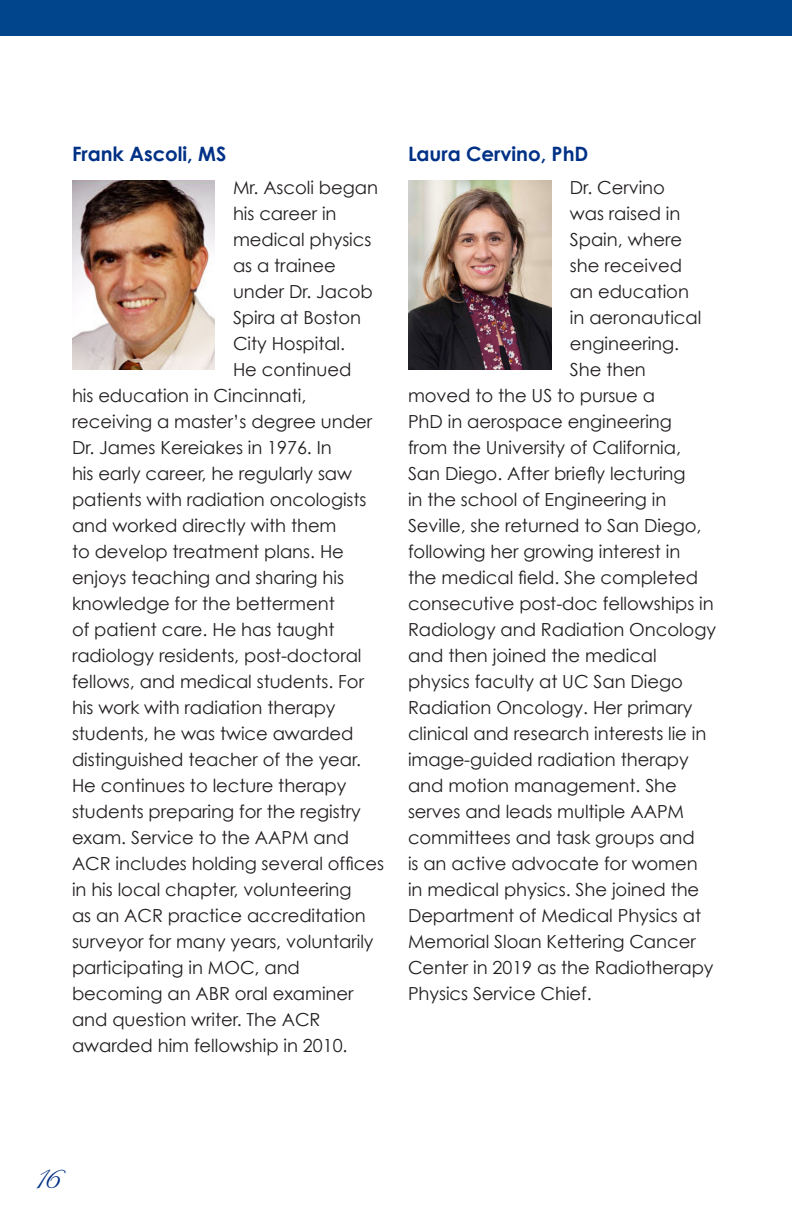
<style>
.page{position:relative;width:792px;height:1224px;background:#fff}
.page>*{position:absolute;margin:0;border:0;box-sizing:border-box;transform-origin:0 0}
.t1{font:24px "Annabelle JF";color:#003186}
.Name{font:700 19.8px "Century Gothic";letter-spacing:-.005em;color:#003186}
.Name-2{font:18px "Century Gothic";letter-spacing:-.005em;color:#231f20}
.Bio{font:18px "Century Gothic";letter-spacing:-.005em;color:#231f20}
</style>
<div class="page">
<img style="left:409px;top:180px;width:143px;height:189px">
<img style="left:72px;top:180px;width:143px;height:189px">
<div style="left:0;top:0;width:792px;height:36px;background:#01468c"></div>
<p class="Name" style="left:72px;top:141px;width:156px">Frank Ascoli, MS</p>
<p class="Name-2" style="left:233px;top:176px;width:147px">Mr. Ascoli began</p>
<p class="Name-2" style="left:233px;top:202px;width:105px">his career in</p>
<p class="Name-2" style="left:233px;top:228px;width:140px">medical physics</p>
<p class="Name-2" style="left:233px;top:254px;width:104px">as a trainee</p>
<p class="Name-2" style="left:233px;top:280px;width:141px">under Dr. Jacob</p>
<p class="Name-2" style="left:233px;top:306px;width:130px">Spira at Boston</p>
<p class="Name-2" style="left:233px;top:332px;width:114px">City Hospital.</p>
<p class="Name-2" style="left:233px;top:358px;width:120px">He continued</p>
<p class="Name-2" style="left:72px;top:384px;width:236px">his education in Cincinnati,</p>
<p class="Name-2" style="left:72px;top:410px;width:302px">receiving a master’s degree under</p>
<p class="Name-2" style="left:72px;top:436px;width:261px">Dr. James Kereiakes in 1976. In</p>
<p class="Name-2" style="left:72px;top:462px;width:282px">his early career, he regularly saw</p>
<p class="Name-2" style="left:72px;top:488px;width:296px">patients with radiation oncologists</p>
<p class="Name-2" style="left:72px;top:514px;width:266px">and worked directly with them</p>
<p class="Name-2" style="left:72px;top:540px;width:273px">to develop treatment plans. He</p>
<p class="Name-2" style="left:72px;top:566px;width:274px">enjoys teaching and sharing his</p>
<p class="Name-2" style="left:72px;top:592px;width:264px">knowledge for the betterment</p>
<p class="Name-2" style="left:72px;top:618px;width:264px">of patient care. He has taught</p>
<p class="Name-2" style="left:72px;top:644px;width:291px">radiology residents, post-doctoral</p>
<p class="Name-2" style="left:72px;top:670px;width:294px">fellows, and medical students. For</p>
<p class="Name-2" style="left:72px;top:696px;width:265px">his work with radiation therapy</p>
<p class="Name-2" style="left:72px;top:722px;width:283px">students, he was twice awarded</p>
<p class="Name-2" style="left:72px;top:748px;width:291px">distinguished teacher of the year.</p>
<p class="Name-2" style="left:72px;top:774px;width:276px">He continues to lecture therapy</p>
<p class="Name-2" style="left:72px;top:800px;width:290px">students preparing for the registry</p>
<p class="Name-2" style="left:72px;top:826px;width:279px">exam. Service to the AAPM and</p>
<p class="Name-2" style="left:72px;top:852px;width:314px">ACR includes holding several offices</p>
<p class="Name-2" style="left:72px;top:878px;width:281px">in his local chapter, volunteering</p>
<p class="Name-2" style="left:72px;top:904px;width:295px">as an ACR practice accreditation</p>
<p class="Name-2" style="left:72px;top:930px;width:303px">surveyor for many years, voluntarily</p>
<p class="Name-2" style="left:72px;top:956px;width:229px">participating in MOC, and</p>
<p class="Name-2" style="left:72px;top:982px;width:283px">becoming an ABR oral examiner</p>
<p class="Name-2" style="left:72px;top:1008px;width:250px">and question writer. The ACR</p>
<p class="Name-2" style="left:72px;top:1034px;width:277px">awarded him fellowship in 2010.</p>
<p class="Name" style="left:408px;top:141px;width:182px">Laura Cervino, PhD</p>
<p class="Bio" style="left:570px;top:176px;width:97px">Dr. Cervino</p>
<p class="Bio" style="left:570px;top:202px;width:112px">was raised in</p>
<p class="Bio" style="left:570px;top:228px;width:114px">Spain, where</p>
<p class="Bio" style="left:570px;top:254px;width:114px">she received</p>
<p class="Bio" style="left:570px;top:280px;width:121px">an education</p>
<p class="Bio" style="left:570px;top:306px;width:133px">in aeronautical</p>
<p class="Bio" style="left:570px;top:332px;width:111px">engineering.</p>
<p class="Bio" style="left:570px;top:358px;width:78px">She then</p>
<p class="Bio" style="left:408px;top:384px;width:249px">moved to the US to pursue a</p>
<p class="Bio" style="left:408px;top:410px;width:266px">PhD in aerospace engineering</p>
<p class="Bio" style="left:408px;top:436px;width:275px">from the University of California,</p>
<p class="Bio" style="left:408px;top:462px;width:279px">San Diego. After briefly lecturing</p>
<p class="Bio" style="left:408px;top:488px;width:260px">in the school of Engineering in</p>
<p class="Bio" style="left:408px;top:514px;width:295px">Seville, she returned to San Diego,</p>
<p class="Bio" style="left:408px;top:540px;width:274px">following her growing interest in</p>
<p class="Bio" style="left:408px;top:566px;width:292px">the medical field. She completed</p>
<p class="Bio" style="left:408px;top:592px;width:307px">consecutive post-doc fellowships in</p>
<p class="Bio" style="left:408px;top:618px;width:310px">Radiology and Radiation Oncology</p>
<p class="Bio" style="left:408px;top:644px;width:250px">and then joined the medical</p>
<p class="Bio" style="left:408px;top:670px;width:276px">physics faculty at UC San Diego</p>
<p class="Bio" style="left:408px;top:696px;width:286px">Radiation Oncology. Her primary</p>
<p class="Bio" style="left:408px;top:722px;width:300px">clinical and research interests lie in</p>
<p class="Bio" style="left:408px;top:748px;width:282px">image-guided radiation therapy</p>
<p class="Bio" style="left:408px;top:774px;width:270px">and motion management. She</p>
<p class="Bio" style="left:408px;top:800px;width:278px">serves and leads multiple AAPM</p>
<p class="Bio" style="left:408px;top:826px;width:288px">committees and task groups and</p>
<p class="Bio" style="left:408px;top:852px;width:291px">is an active advocate for women</p>
<p class="Bio" style="left:408px;top:878px;width:293px">in medical physics. She joined the</p>
<p class="Bio" style="left:408px;top:904px;width:295px">Department of Medical Physics at</p>
<p class="Bio" style="left:408px;top:930px;width:289px">Memorial Sloan Kettering Cancer</p>
<p class="Bio" style="left:408px;top:956px;width:307px">Center in 2019 as the Radiotherapy</p>
<p class="Bio" style="left:408px;top:982px;width:185px">Physics Service Chief.</p>
<h1 class="t1" style="left:36px;top:1164px;width:29px">16</h1>
</div>
